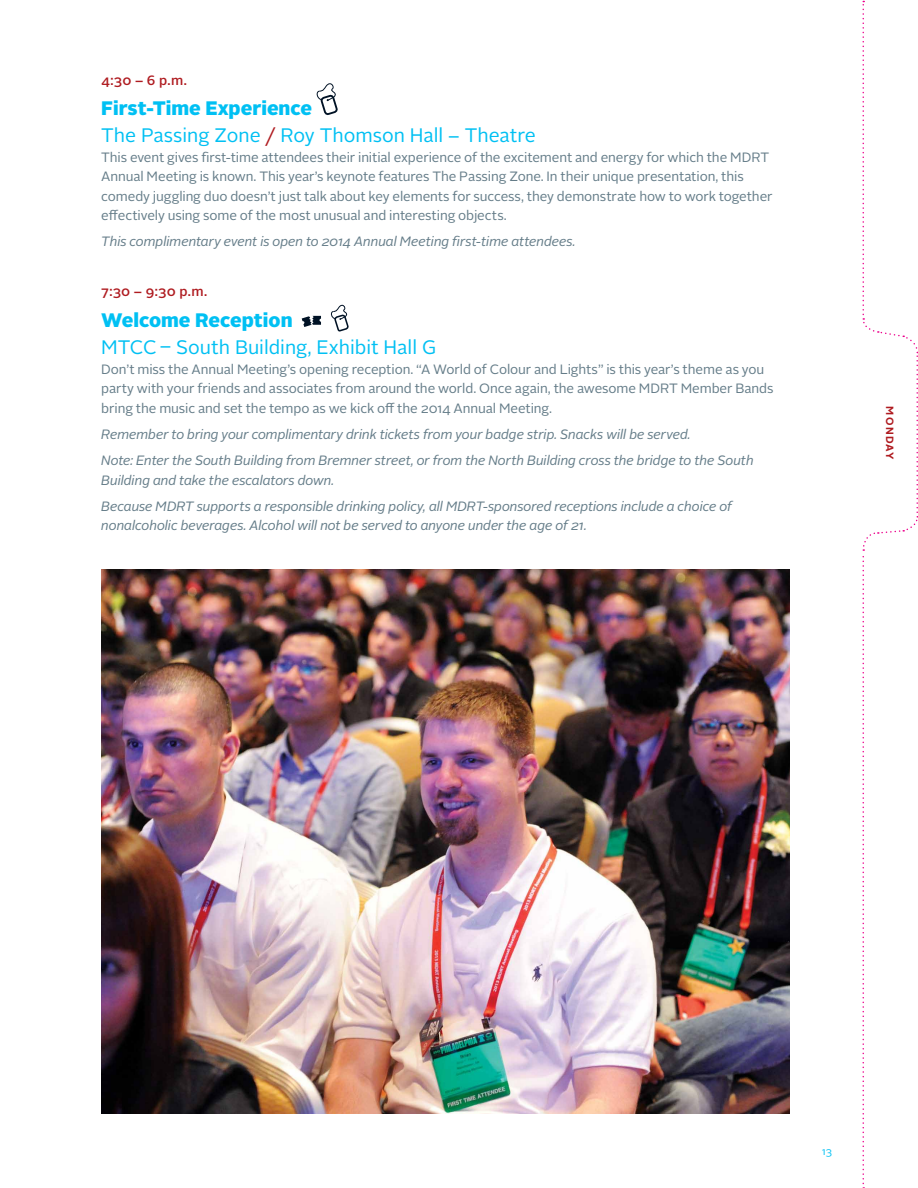
<style>
.page{position:relative;width:918px;height:1188px;background:#fff}
.page>*{position:absolute;margin:0;border:0;box-sizing:border-box;transform-origin:0 0}
.t1{font:19.5px/27px "Alright Sans";color:#00c0f3}
.t2{font:900 19.5px "Alright Sans";color:#00c0f3}
.t3{font:13.5px/19.5px "Alright Sans";letter-spacing:-.01em;color:#647c88}
.t4{font:italic 13.5px/26.2px "Alright Sans";letter-spacing:-.01em;color:#647c88}
.t5{font:500 13.5px "Alright Sans";color:#af1b20}
.t6{font:700 10.5px "Alright Sans";letter-spacing:.125em;color:#af1b20}
.t7{font:10.5px "Alright Sans";color:#00c0f3}
.s1{font-weight:900}
.s2{color:#af1b20}
</style>
<div class="page">
<svg style="left:316px;top:83px;width:22px;height:32px"></svg>
<svg style="left:302px;top:316px;width:19px;height:11px"></svg>
<svg style="left:331px;top:304px;width:18px;height:28px"></svg>
<img style="left:101px;top:569px;width:689px;height:545px">
<svg style="left:862px;top:1px;width:56px;height:1187px"></svg>
<p class="t5" style="left:101px;top:70px;width:87px">4:30 – 6 p.m.</p>
<h1 class="t1" style="left:101px;top:95px;width:436px"><span class="s1">First-Time Experience<br></span>The Passing Zone <span class="s2">/</span> Roy Thomson Hall – Theatre</h1>
<p class="t3" style="left:101px;top:147px;width:673px">This event gives first-time attendees their initial experience of the excitement and energy for which the MDRT Annual Meeting is known. This year’s keynote features The Passing Zone. In their unique presentation, this comedy juggling duo doesn’t just talk about key elements for success, they demonstrate how to work together effectively using some of the most unusual and interesting objects.</p>
<p class="t4" style="left:101px;top:229px;width:476px">This complimentary event is open to 2014 Annual Meeting first-time attendees.</p>
<p class="t5" style="left:101px;top:282px;width:108px">7:30 – 9:30 p.m.</p>
<h1 class="t2" style="left:101px;top:306px;width:193px">Welcome Reception</h1>
<h1 class="t1" style="left:101px;top:334px;width:337px">MTCC – South Building, Exhibit Hall G</h1>
<p class="t3" style="left:101px;top:359px;width:674px">Don’t miss the Annual Meeting’s opening reception. “A World of Colour and Lights” is this year’s theme as you party with your friends and associates from around the world. Once again, the awesome MDRT Member Bands bring the music and set the tempo as we kick off the 2014 Annual Meeting.</p>
<p class="t4" style="left:101px;top:421px;width:654px">Remember to bring your complimentary drink tickets from your badge strip. Snacks will be served.<br>Note: Enter the South Building from Bremner street, or from the North Building cross the bridge to the South</p>
<p class="t4" style="left:101px;top:467px;width:632px">Building and take the escalators down.<br>Because MDRT supports a responsible drinking policy, all MDRT-sponsored receptions include a choice of</p>
<p class="t4" style="left:101px;top:513px;width:487px">nonalcoholic beverages. Alcohol will not be served to anyone under the age of 21.</p>
<p class="t6" style="left:897px;top:406px;width:55px;rotate:90deg">MONDAY</p>
<p class="t7" style="left:822px;top:1144px;width:12px">13</p>
</div>
